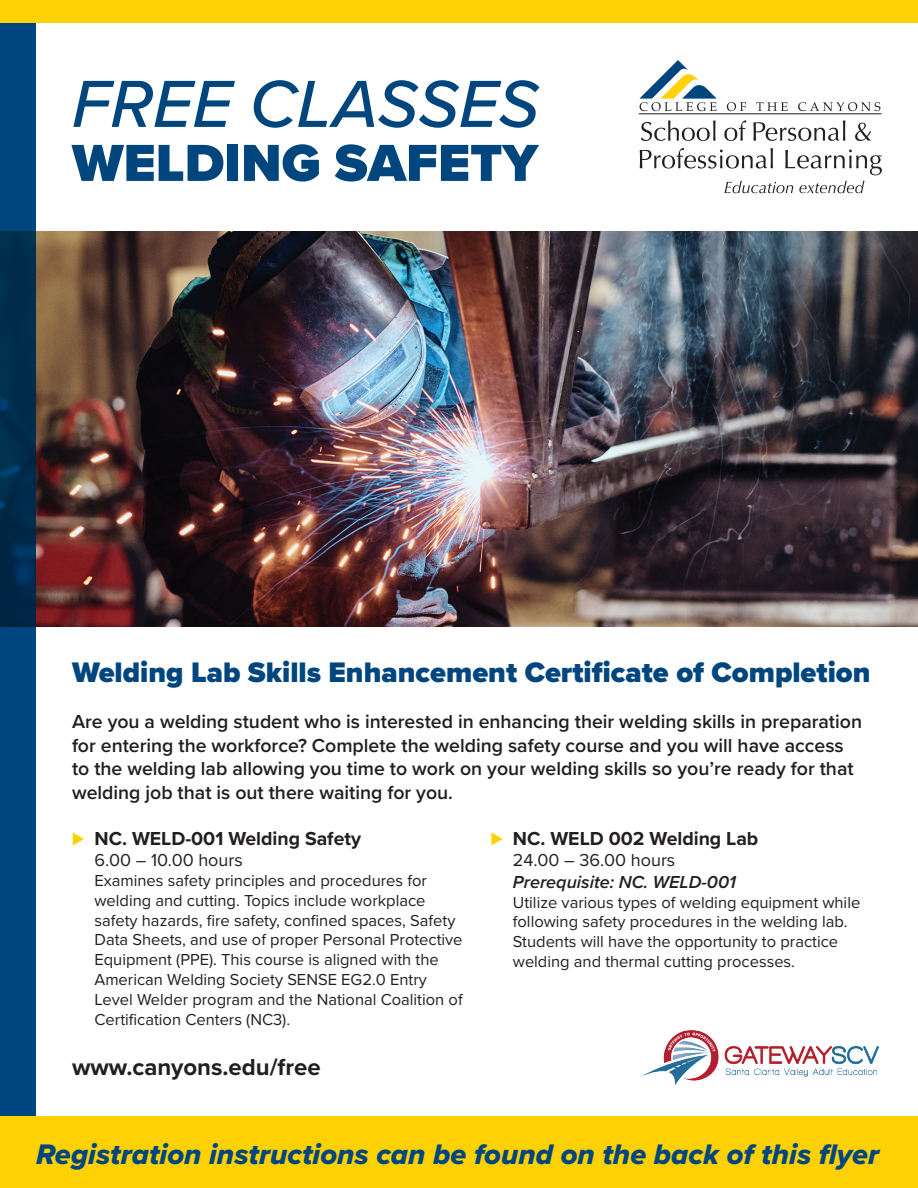
<style>
.page{position:relative;width:918px;height:1188px;background:#fff}
.page>*{position:absolute;margin:0;border:0;box-sizing:border-box;transform-origin:0 0}
.t1{font:italic 500 69px "Proxima Nova";color:#00467e}
.t2{font:900 54px "Proxima Nova";color:#00467e}
.t3{font:29.25px "Proxima Nova Extrabld It";color:#00467e}
.t4{font:900 29.25px "Proxima Nova";color:#00467e}
.t5{font:700 24px "Proxima Nova";color:#231f20}
.t6{font:600 19.5px/23.4px "Proxima Nova";color:#231f20}
.t7{font:700 19.5px "Proxima Nova";color:#231f20}
.t8{font:18px "Proxima Nova";color:#231f20}
.t9{font:italic 600 18px "Proxima Nova";color:#231f20}
.t10{font:16.5px/19.8px "Proxima Nova";color:#231f20}
.s1{font-weight:400;font-size:21px;color:#fed105}
</style>
<div class="page">
<img style="left:36px;top:231px;width:882px;height:396px">
<svg style="left:0;top:22px;width:36px;height:1094px;background:#003c6b"></svg>
<svg style="left:727px;top:102px;width:19px;height:9px"></svg>
<svg style="left:756px;top:102px;width:32px;height:9px"></svg>
<svg style="left:798px;top:102px;width:82px;height:9px"></svg>
<hr style="left:639px;top:114px;width:243px;height:1px;background:#231f20">
<svg style="left:639px;top:60px;width:78px;height:51px"></svg>
<svg style="left:641px;top:120px;width:75px;height:21px"></svg>
<svg style="left:724px;top:120px;width:22px;height:21px"></svg>
<svg style="left:753px;top:120px;width:92px;height:21px"></svg>
<svg style="left:855px;top:123px;width:16px;height:18px"></svg>
<svg style="left:640px;top:148px;width:133px;height:21px"></svg>
<svg style="left:785px;top:150px;width:97px;height:25px"></svg>
<svg style="left:724px;top:181px;width:69px;height:12px"></svg>
<svg style="left:799px;top:181px;width:66px;height:12px"></svg>
<img style="left:641px;top:1030px;width:238px;height:55px">
<div style="left:0;top:1116px;width:918px;height:72px;background:#fed105"></div>
<div style="left:0;top:0;width:918px;height:22px;background:#fed105"></div>
<h1 class="t1" style="left:72px;top:52px;width:469px">FREE CLASSES</h1>
<h2 class="t2" style="left:72px;top:123px;width:468px">WELDING SAFETY</h2>
<h3 class="t4" style="left:72px;top:651px;width:800px">Welding Lab Skills Enhancement Certificate of Completion</h3>
<p class="t6" style="left:72px;top:710px;width:792px">Are you a welding student who is interested in enhancing their welding skills in preparation for entering the workforce? Complete the welding safety course and you will have access to the welding lab allowing you time to work on your welding skills so you’re ready for that welding job that is out there waiting for you.</p>
<p class="t7" style="left:72px;top:824px;width:291px"><span class="s1">⊲</span> NC. WELD-001 Welding Safety</p>
<p class="t8" style="left:94px;top:847px;width:150px">6.00 – 10.00 hours</p>
<p class="t10" style="left:94px;top:870px;width:370px">Examines safety principles and procedures for welding and cutting. Topics include workplace safety hazards, fire safety, confined spaces, Safety Data Sheets, and use of proper Personal Protective Equipment (PPE). This course is aligned with the American Welding Society SENSE EG2.0 Entry Level Welder program and the National Coalition of Certification Centers (NC3).</p>
<p class="t7" style="left:490px;top:824px;width:269px"><span class="s1">⊲</span> NC. WELD 002 Welding Lab</p>
<p class="t8" style="left:513px;top:847px;width:164px">24.00 – 36.00 hours</p>
<p class="t9" style="left:513px;top:868px;width:225px">Prerequisite: NC. WELD-001</p>
<p class="t10" style="left:513px;top:891px;width:349px">Utilize various types of welding equipment while following safety procedures in the welding lab.<br>Students will have the opportunity to practice welding and thermal cutting processes.</p>
<h3 class="t5" style="left:72px;top:1049px;width:250px">www.canyons.edu/free</h3>
<h3 class="t3" style="left:36px;top:1132px;width:845px">Registration instructions can be found on the back of this flyer</h3>
</div>
